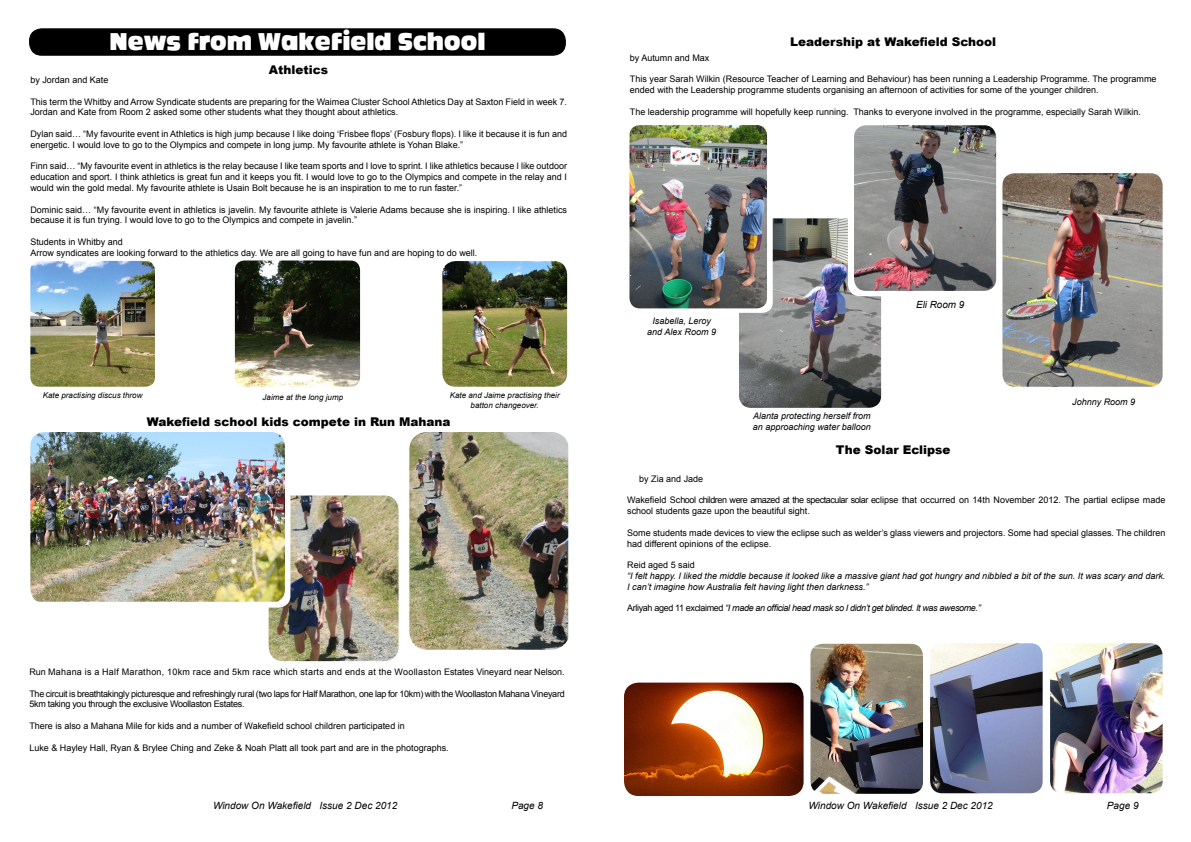
<style>
.page{position:relative;width:1191px;height:842px;background:#fff}
.page>*{position:absolute;margin:0;border:0;box-sizing:border-box;transform-origin:0 0}
.t1{font:24px "Ackbar";color:#fff}
.t2{font:900 12px "Arial";color:#000}
.t3{font:italic 10px "Arial";color:#000}
.t4{font:italic 9.8px "Arial";color:#000}
.t5{font:9px/10.8px "Arial";color:#000}
.t6{font:italic 9px/10.8px "Arial";color:#000}
.t7{font:9px/10.8px "Arial";letter-spacing:-.03em;color:#000}
.t8{font:9px "Arial";letter-spacing:.03em;color:#000}
.t9{font:italic 9px "Arial";letter-spacing:-.04em;color:#000}
.t10{font:italic 8px/9.6px "Arial";color:#000;text-align:center}
.s1{font-style:normal}
</style>
<div class="page">
<img style="left:269px;top:495px;width:129px;height:166px">
<div style="left:31px;top:432px;width:259px;height:176px;background:#fff;border-radius:12px"></div>
<img style="left:739px;top:218px;width:142px;height:190px">
<div style="left:848px;top:125px;width:148px;height:171px;background:#fff;border-radius:12px"></div>
<div style="left:624px;top:124px;width:148px;height:189px;background:#fff;border-radius:10px"></div>
<img style="left:854px;top:125px;width:142px;height:166px">
<div style="left:30px;top:29px;width:535px;height:26px;background:#000;border-radius:12px"></div>
<div style="left:29px;top:28px;width:537px;height:28px;border:1px solid #000;border-radius:12px"></div>
<img style="left:624px;top:683px;width:179px;height:113px">
<img style="left:1002px;top:173px;width:160px;height:214px">
<img style="left:629px;top:125px;width:138px;height:183px">
<img style="left:30px;top:261px;width:125px;height:126px">
<img style="left:442px;top:261px;width:125px;height:126px">
<img style="left:235px;top:260px;width:125px;height:127px">
<img style="left:30px;top:432px;width:255px;height:170px">
<img style="left:409px;top:432px;width:159px;height:218px">
<img style="left:1050px;top:643px;width:112px;height:150px">
<img style="left:930px;top:643px;width:112px;height:150px">
<img style="left:810px;top:644px;width:113px;height:150px">
<p class="t1" style="left:110px;top:30px;width:377px">News from Wakefield School</p>
<p class="t2" style="left:269px;top:61px;width:61px">Athletics</p>
<p class="t5" style="left:30px;top:75px;width:80px">by Jordan and Kate</p>
<p class="t5" style="left:30px;top:96px;width:538px">This term the Whitby and Arrow Syndicate students are preparing for the Waimea Cluster School Athletics Day at Saxton Field in week 7.</p>
<p class="t5" style="left:30px;top:107px;width:369px">Jordan and Kate from Room 2 asked some other students what they thought about athletics.</p>
<p class="t5" style="left:30px;top:129px;width:538px">Dylan said… “My favourite event in Athletics is high jump because I like doing ‘Frisbee flops’ (Fosbury flops). I like it because it is fun and energetic. I would love to go to the Olympics and compete in long jump. My favourite athlete is Yohan Blake.”</p>
<p class="t5" style="left:30px;top:161px;width:538px;text-align:justify">Finn said… “My favourite event in athletics is the relay because I like team sports and I love to sprint. I like athletics because I like outdoor education and sport. I think athletics is great fun and it keeps you fit. I would love to go to the Olympics and compete in the relay and I would win the gold medal. My favourite athlete is Usain Bolt because he is an inspiration to me to run faster.”</p>
<p class="t5" style="left:30px;top:204px;width:538px">Dominic said… “My favourite event in athletics is javelin. My favourite athlete is Valerie Adams because she is inspiring. I like athletics because it is fun trying. I would love to go to the Olympics and compete in javelin.”</p>
<p class="t5" style="left:30px;top:237px;width:94px">Students in Whitby and</p>
<p class="t5" style="left:30px;top:247px;width:448px">Arrow syndicates are looking forward to the athletics day. We are all going to have fun and are hoping to do well.</p>
<p class="t10" style="left:43px;top:391px;width:101px">Kate practising discus throw</p>
<p class="t10" style="left:263px;top:392px;width:82px">Jaime at the long jump</p>
<p class="t10" style="left:450px;top:391px;width:111px">Kate and Jaime practising their batton changeover.</p>
<p class="t2" style="left:147px;top:413px;width:305px">Wakefield school kids compete in Run Mahana</p>
<p class="t8" style="left:29px;top:666px;width:537px">Run Mahana is a Half Marathon, 10km race and 5km race which starts and ends at the Woollaston Estates Vineyard near Nelson.</p>
<p class="t7" style="left:29px;top:688px;width:537px">The circuit is breathtakingly picturesque and refreshingly rural (two laps for Half Marathon, one lap for 10km) with the Woollaston Mahana Vineyard<br>5km taking you through the exclusive Woollaston Estates.</p>
<p class="t5" style="left:29px;top:721px;width:377px">There is also a Mahana Mile for kids and a number of Wakefield school children participated in</p>
<p class="t5" style="left:29px;top:742px;width:421px">Luke &amp; Hayley Hall, Ryan &amp; Brylee Ching and Zeke &amp; Noah Platt all took part and are in the photographs.</p>
<p class="t2" style="left:790px;top:33px;width:207px">Leadership at Wakefield School</p>
<p class="t5" style="left:630px;top:52px;width:81px">by Autumn and Max</p>
<p class="t5" style="left:630px;top:74px;width:528px">This year Sarah Wilkin (Resource Teacher of Learning and Behaviour) has been running a Leadership Programme. The programme ended with the Leadership programme students organising an afternoon of activities for some of the younger children.</p>
<p class="t5" style="left:630px;top:106px;width:513px">The leadership programme will hopefully keep running. Thanks to everyone involved in the programme, especially Sarah Wilkin.</p>
<p class="t6" style="left:652px;top:316px;width:60px">Isabella, Leroy</p>
<p class="t6" style="left:647px;top:327px;width:70px">and Alex Room 9</p>
<p class="t6" style="left:753px;top:411px;width:119px">Alanta protecting herself from</p>
<p class="t6" style="left:753px;top:422px;width:120px">an approaching water balloon</p>
<p class="t4" style="left:916px;top:298px;width:50px">Eli Room 9</p>
<p class="t2" style="left:836px;top:441px;width:116px">The Solar Eclipse</p>
<p class="t6" style="left:1072px;top:397px;width:65px">Johnny Room 9</p>
<p class="t5" style="left:639px;top:473px;width:66px">by Zia and Jade</p>
<p class="t5" style="left:627px;top:495px;width:539px">Wakefield School children were amazed at the spectacular solar eclipse that occurred on 14th November 2012. The partial eclipse made school students gaze upon the beautiful sight.</p>
<p class="t5" style="left:627px;top:527px;width:539px">Some students made devices to view the eclipse such as welder’s glass viewers and projectors. Some had special glasses. The children had different opinions of the eclipse.</p>
<p class="t5" style="left:627px;top:560px;width:69px">Reid aged 5 said</p>
<p class="t6" style="left:627px;top:570px;width:539px">“I felt happy. I liked the middle because it looked like a massive giant had got hungry and nibbled a bit of the sun. It was scary and dark.<br>I can’t imagine how Australia felt having light then darkness.”</p>
<p class="t9" style="left:627px;top:602px;width:355px"><span class="s1">Arliyah aged 11 exclaimed</span> “I made an official head mask so I didn’t get blinded. It was awesome.”</p>
<p class="t3" style="left:213px;top:798px;width:186px">Window On Wakefield Issue 2 Dec 2012</p>
<p class="t3" style="left:511px;top:798px;width:33px">Page 8</p>
<p class="t3" style="left:808px;top:798px;width:186px">Window On Wakefield Issue 2 Dec 2012</p>
<p class="t3" style="left:1106px;top:798px;width:33px">Page 9</p>
</div>
